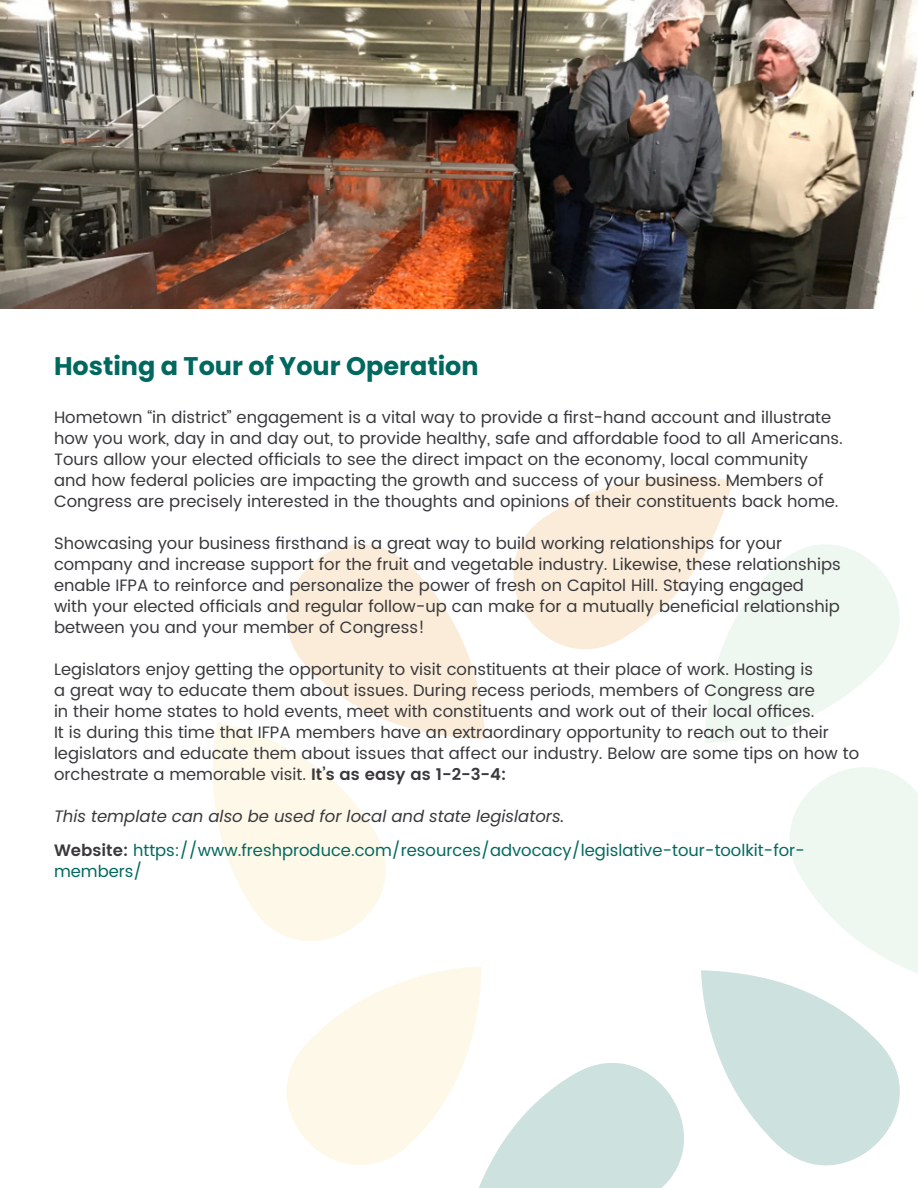
<style>
.page{position:relative;width:918px;height:1188px;background:#fff}
.page>*{position:absolute;margin:0;border:0;box-sizing:border-box;transform-origin:0 0}
.t1{font:700 25.5px "Poppins";color:#00685f}
.t2{font:16.5px/21px "Poppins";color:#3a383c}
.t3{font:16.5px/34.3px "Poppins";color:#00685f}
.s1{font-weight:600}
.s2{font-style:italic;color:#3a383c}
.s3{font-weight:600;color:#3a383c}
</style>
<div class="page">
<svg style="left:286px;top:476px;width:447px;height:263px"></svg>
<svg style="left:213px;top:722px;width:269px;height:443px"></svg>
<svg style="left:464px;top:970px;width:436px;height:218px"></svg>
<svg style="left:705px;top:501px;width:213px;height:486px"></svg>
<img style="left:0;top:0;width:918px;height:309px">
<p class="t1" style="left:54px;top:351px;width:426px">Hosting a Tour of Your Operation</p>
<p class="t2" style="left:54px;top:407px;width:790px">Hometown “in district” engagement is a vital way to provide a first-hand account and illustrate how you work, day in and day out, to provide healthy, safe and affordable food to all Americans.<br>Tours allow your elected officials to see the direct impact on the economy, local community and how federal policies are impacting the growth and success of your business. Members of Congress are precisely interested in the thoughts and opinions of their constituents back home.</p>
<p class="t2" style="left:54px;top:533px;width:788px">Showcasing your business firsthand is a great way to build working relationships for your company and increase support for the fruit and vegetable industry. Likewise, these relationships enable IFPA to reinforce and personalize the power of fresh on Capitol Hill. Staying engaged with your elected officials and regular follow-up can make for a mutually beneficial relationship between you and your member of Congress!</p>
<p class="t2" style="left:54px;top:659px;width:807px">Legislators enjoy getting the opportunity to visit constituents at their place of work. Hosting is<br>a great way to educate them about issues. During recess periods, members of Congress are<br>in their home states to hold events, meet with constituents and work out of their local offices.<br>It is during this time that IFPA members have an extraordinary opportunity to reach out to their legislators and educate them about issues that affect our industry. Below are some tips on how to orchestrate a memorable visit. <span class="s1">It’s as easy as 1-2-3-4:</span></p>
<p class="t3" style="left:54px;top:800px;width:752px"><span class="s2">This template can also be used for local and state legislators.<br></span><span class="s3">Website:</span> https://www.freshproduce.com/resources/advocacy/legislative-tour-toolkit-for-</p>
<p class="t3" style="left:54px;top:855px;width:90px">members/</p>
</div>
